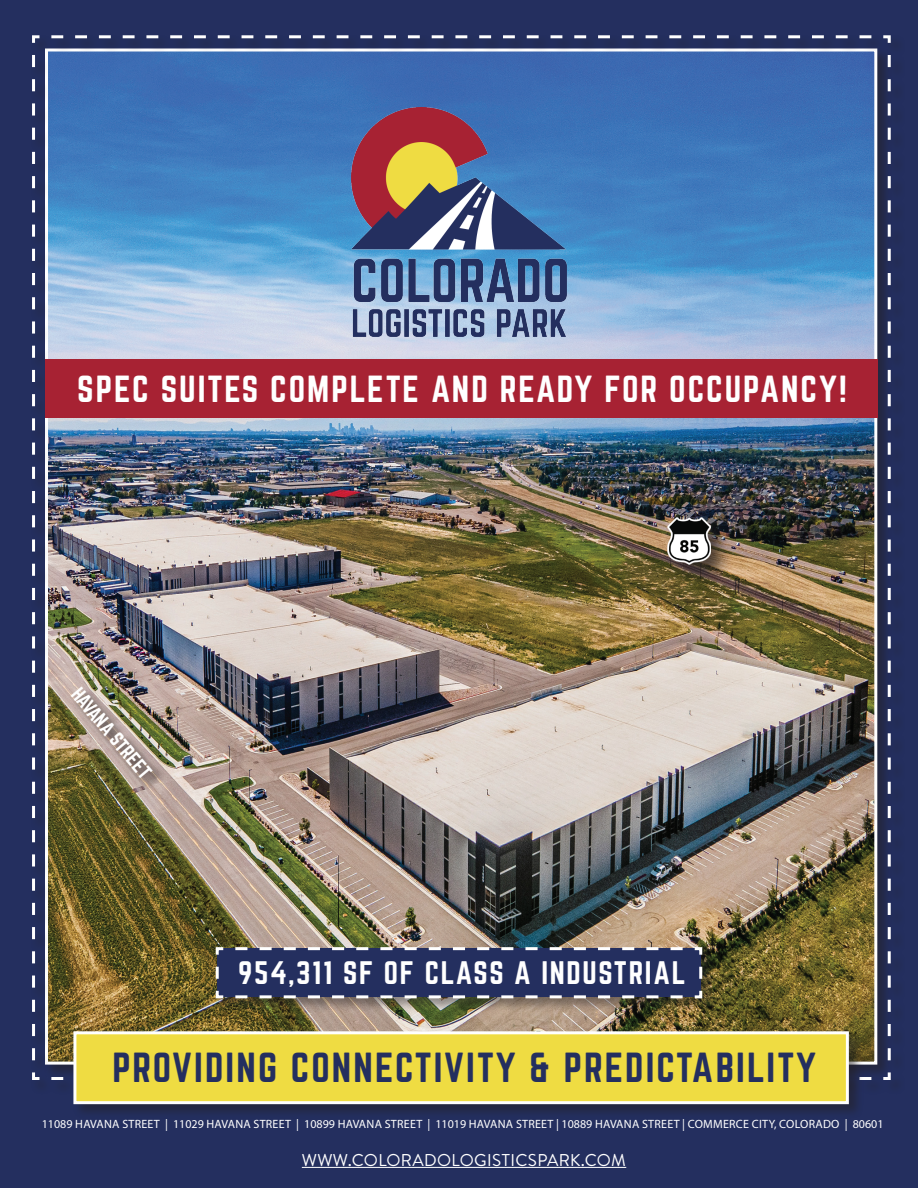
<style>
.page{position:relative;width:918px;height:1188px;background:#242f5f}
.page>*{position:absolute;margin:0;border:0;box-sizing:border-box;transform-origin:0 0}
.t1{font:36.75px "Norwester";letter-spacing:.06em;color:#242f5f}
.t2{font:33px "Norwester";letter-spacing:.06em;color:#fff}
.t3{font:28.5px "Norwester";letter-spacing:.06em;color:#fff}
.t4{font:18px "Norwester";color:#fff}
.t5{font:17.1px "Brandon Text";letter-spacing:.02em;color:#fff}
.t6{font:12px "Myriad Pro";letter-spacing:.02em;color:#fff}
</style>
<div class="page">
<img style="left:32px;top:35px;width:859px;height:1045px">
<img style="left:351px;top:108px;width:216px;height:229px">
<div style="left:72px;top:1030px;width:792px;height:89px;background:#231f20;opacity:.5"></div>
<div style="left:73px;top:1031px;width:776px;height:73px;background:#efdc42;border:3px solid #fff"></div>
<div style="left:214px;top:946px;width:503px;height:67px;background:#231f20;opacity:.45"></div>
<svg style="left:214px;top:946px;width:490px;height:54px"></svg>
<hr style="left:302px;top:1167px;width:324px;height:1px;background:#fff">
<div style="left:665px;top:516px;width:69px;height:71px;background:#231f20;opacity:.75"></div>
<img style="left:667px;top:515px;width:44px;height:51px">
<div style="left:70px;top:685px;width:97px;height:107px;background:#231f20;opacity:.85"></div>
<div style="left:45px;top:360px;width:832px;height:58px;background:#a72233"></div>
<h2 class="t2" style="left:77px;top:373px;width:771px">SPEC SUITES COMPLETE AND READY FOR OCCUPANCY!</h2>
<h3 class="t4" style="left:82px;top:684px;width:114px;rotate:50deg">HAVANA STREET</h3>
<h3 class="t3" style="left:238px;top:959px;width:449px">954,311 SF OF CLASS A INDUSTRIAL</h3>
<h1 class="t1" style="left:112px;top:1050px;width:705px">PROVIDING CONNECTIVITY &amp; PREDICTABILITY</h1>
<p class="t6" style="left:42px;top:1116px;width:843px">11089 HAVANA STREET | 11029 HAVANA STREET | 10899 HAVANA STREET | 11019 HAVANA STREET | 10889 HAVANA STREET | COMMERCE CITY, COLORADO | 80601</p>
<h3 class="t5" style="left:302px;top:1148px;width:326px">WWW.COLORADOLOGISTICSPARK.COM</h3>
</div>
